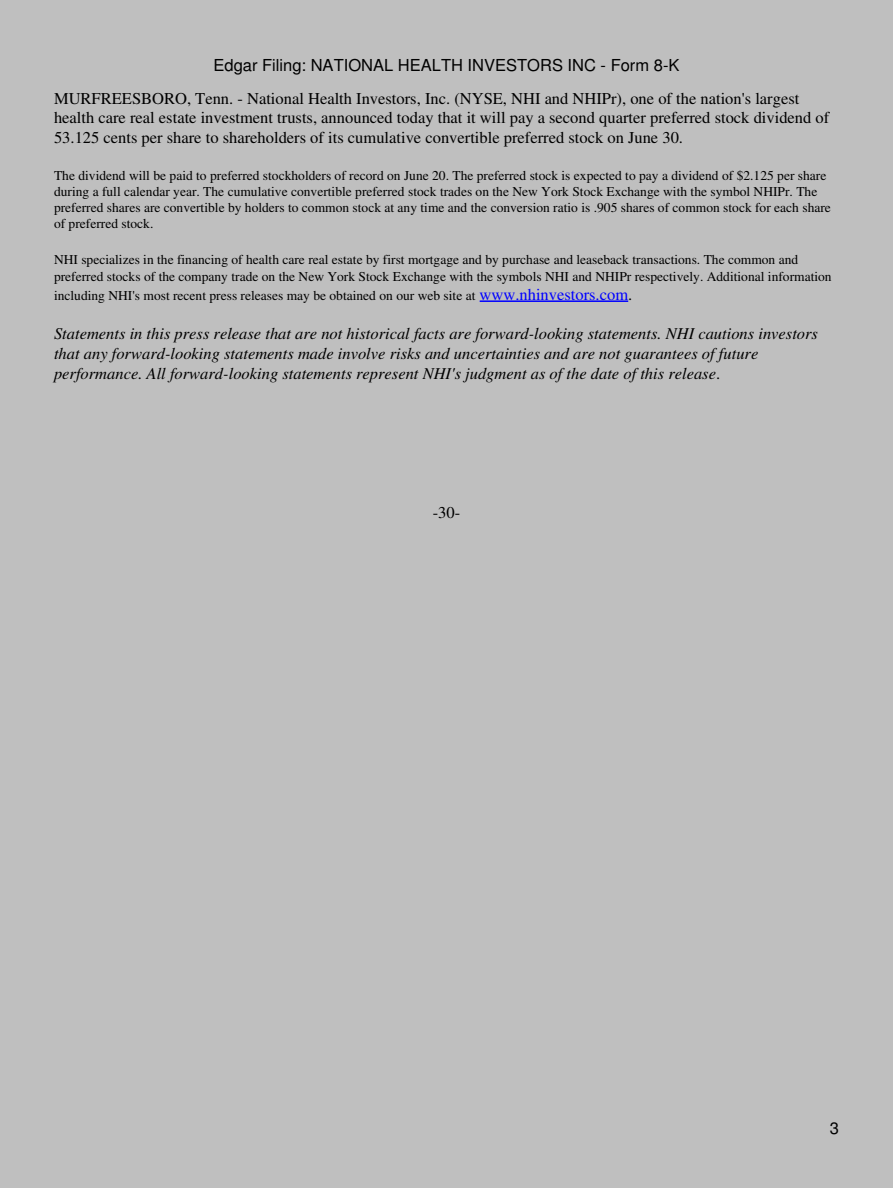
<style>
.page{position:relative;width:893px;height:1188px;background:#fff}
.page>*{position:absolute;margin:0;border:0;box-sizing:border-box;transform-origin:0 0}
.t1{font:italic 16.5px/19.8px "Times";color:#000}
.t2{font:16.5px/19.8px "Times";color:#000}
.t3{font:16.5px "Helvetica";color:#000}
.t4{font:13.5px/16.2px "Times";color:#000}
.s1{font-size:16.5px;color:#00f}
.s2{font-size:16.5px}
.s3{font-style:normal}
</style>
<div class="page">
<div style="left:0;top:0;width:892px;height:1188px;background:#bfbfbf"></div>
<hr style="left:479px;top:300px;width:149px;height:2px;background:#00f">
<p class="t3" style="left:213px;top:58px;width:467px">Edgar Filing: NATIONAL HEALTH INVESTORS INC - Form 8-K</p>
<p class="t2" style="left:54px;top:90px;width:776px">MURFREESBORO, Tenn. - National Health Investors, Inc. (NYSE, NHI and NHIPr), one of the nation's largest health care real estate investment trusts, announced today that it will pay a second quarter preferred stock dividend of<br>53.125 cents per share to shareholders of its cumulative convertible preferred stock on June 30.</p>
<p class="t4" style="left:54px;top:168px;width:778px">The dividend will be paid to preferred stockholders of record on June 20. The preferred stock is expected to pay a dividend of $2.125 per share during a full calendar year. The cumulative convertible preferred stock trades on the New York Stock Exchange with the symbol NHIPr. The preferred shares are convertible by holders to common stock at any time and the conversion ratio is .905 shares of common stock for each share of preferred stock.</p>
<p class="t4" style="left:54px;top:253px;width:779px">NHI specializes in the financing of health care real estate by first mortgage and by purchase and leaseback transactions. The common and preferred stocks of the company trade on the New York Stock Exchange with the symbols NHI and NHIPr respectively. Additional information</p>
<p class="t4" style="left:54px;top:288px;width:579px">including NHI's most recent press releases may be obtained on our web site at <span class="s1">www.nhinvestors.com</span><span class="s2">.</span></p>
<p class="t1" style="left:54px;top:325px;width:765px">Statements in this press release that are not historical facts are forward-looking statements. NHI cautions investors that any forward-looking statements made involve risks and uncertainties and are not guarantees of future performance. All forward-looking statements represent NHI's judgment as of the date of this release<span class="s3">.</span></p>
<p class="t2" style="left:433px;top:504px;width:29px">-30-</p>
<p class="t3" style="left:829px;top:1122px;width:11px">3</p>
</div>
